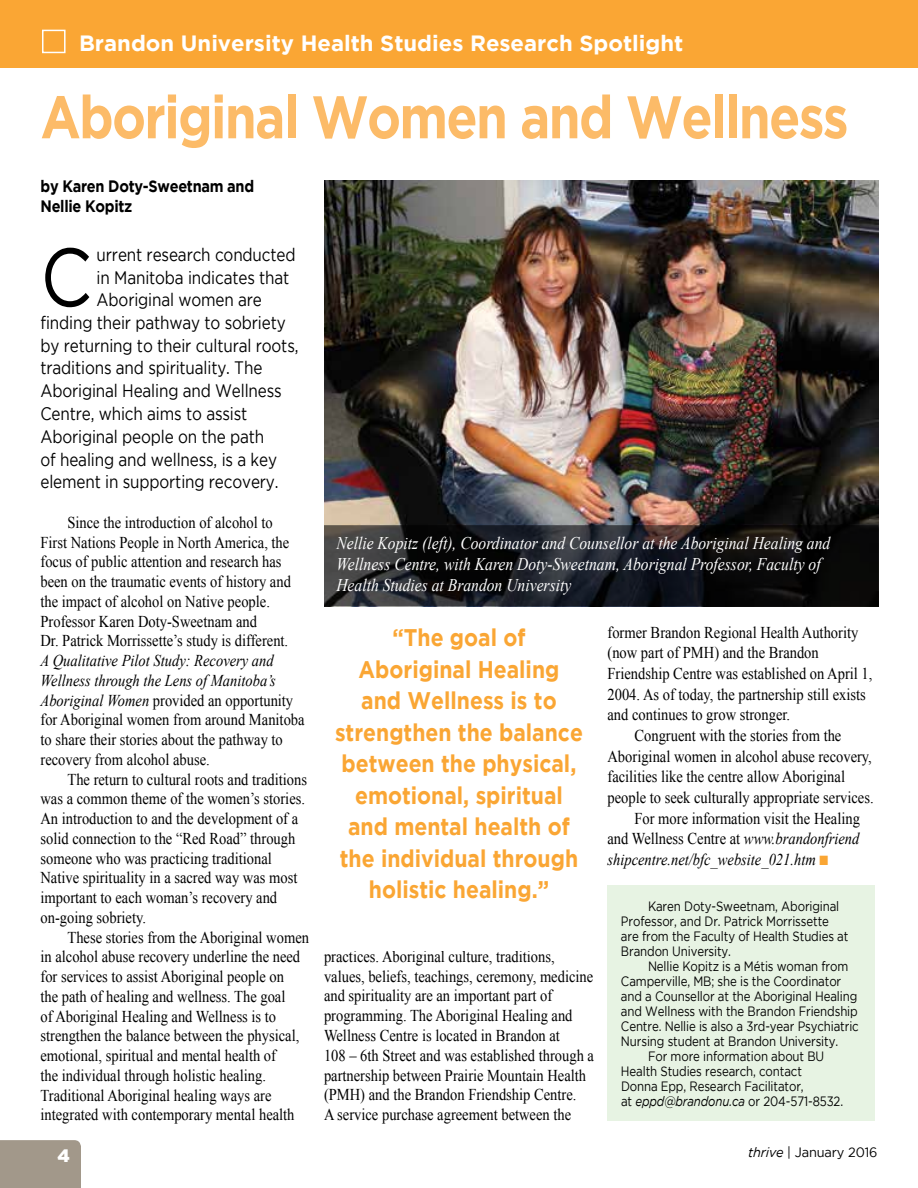
<style>
.page{position:relative;width:918px;height:1188px;background:#fff}
.page>*{position:absolute;margin:0;border:0;box-sizing:border-box;transform-origin:0 0}
.t1{font:82.35px "Gotham";color:#000;scale:.85 1}
.t2{font:700 60px "Gotham";letter-spacing:-.03em;color:#fcbb68;scale:.85 1}
.t3{font:700 24px/31.5px "Gotham";color:#faa634;text-align:center;scale:.88 1}
.t4{font:700 22.05px "Gotham";color:#fff}
.t5{font:18px "Gotham";letter-spacing:-.01em;color:#000;scale:.85 1}
.t6{font:900 18px "Gotham";color:#fff}
.t7{font:italic 17.7px/21px "Times New Roman";color:#fff;scale:.88 1}
.t8{font:16.5px/19.8px "Times New Roman";color:#000;scale:.88 1}
.t9{font:700 16.5px/19.8px "Gotham";letter-spacing:-.02em;color:#000;scale:.88 1}
.t10{font:italic 16.5px "Times New Roman";color:#000;scale:.88 1}
.t11{font:13.5px/15px "Gotham";letter-spacing:-.01em;color:#000;scale:.85 1}
.t12{font:13.5px "Gotham";letter-spacing:-.01em;color:#000;scale:.95 1}
.s1{font-style:italic}
.s2{color:#faa634}
</style>
<div class="page">
<img style="left:324px;top:180px;width:554px;height:345px">
<div style="left:0;top:0;width:918px;height:68px;background:#faa634"></div>
<div style="left:0;top:1140px;width:81px;height:48px;background:#a2988a"></div>
<div style="left:42px;top:30px;width:24px;height:23px;border:2px solid #fff"></div>
<svg style="left:324px;top:525px;width:554px;height:81px;background:#191a1d"></svg>
<div style="left:608px;top:885px;width:267px;height:235px;background:#e7f3e3"></div>
<h3 class="t4" style="left:79px;top:30px;width:606px">Brandon University Health Studies Research Spotlight</h3>
<h2 class="t2" style="left:40px;top:82px;width:952px">Aboriginal Women and Wellness</h2>
<p class="t9" style="left:40px;top:176px;width:244px">by Karen Doty-Sweetnam and<br>Nellie Kopitz</p>
<h1 class="t1" style="left:40px;top:232px;width:62px">C</h1>
<p class="t5" style="left:97px;top:245px;width:235px">urrent research conducted</p>
<p class="t5" style="left:97px;top:267px;width:228px">in Manitoba indicates that</p>
<p class="t5" style="left:97px;top:290px;width:196px">Aboriginal women are</p>
<p class="t5" style="left:40px;top:313px;width:290px">finding their pathway to sobriety</p>
<p class="t5" style="left:40px;top:335px;width:305px">by returning to their cultural roots,</p>
<p class="t5" style="left:40px;top:358px;width:263px">traditions and spirituality. The</p>
<p class="t5" style="left:40px;top:381px;width:286px">Aboriginal Healing and Wellness</p>
<p class="t5" style="left:40px;top:404px;width:245px">Centre, which aims to assist</p>
<p class="t5" style="left:40px;top:426px;width:265px">Aboriginal people on the path</p>
<p class="t5" style="left:40px;top:449px;width:280px">of healing and wellness, is a key</p>
<p class="t5" style="left:40px;top:472px;width:282px">element in supporting recovery.</p>
<p class="t8" style="left:41px;top:512px;width:286px;text-indent:27px">Since the introduction of alcohol to First Nations People in North America, the focus of public attention and research has been on the traumatic events of history and the impact of alcohol on Native people.<br>Professor Karen Doty-Sweetnam and<br>Dr. Patrick Morrissette’s study is different.</p>
<p class="t8" style="left:41px;top:650px;width:302px"><span class="s1">A Qualitative Pilot Study: Recovery and Wellness through the Lens of Manitoba’s Aboriginal Women</span> provided an opportunity for Aboriginal women from around Manitoba to share their stories about the pathway to recovery from alcohol abuse.</p>
<p class="t8" style="left:41px;top:769px;width:304px;text-indent:27px">The return to cultural roots and traditions was a common theme of the women’s stories.<br>An introduction to and the development of a solid connection to the “Red Road” through someone who was practicing traditional Native spirituality in a sacred way was most important to each woman’s recovery and on‑going sobriety.</p>
<p class="t8" style="left:41px;top:927px;width:307px;text-indent:27px">These stories from the Aboriginal women in alcohol abuse recovery underline the need for services to assist Aboriginal people on<br>the path of healing and wellness. The goal<br>of Aboriginal Healing and Wellness is to strengthen the balance between the physical, emotional, spiritual and mental health of<br>the individual through holistic healing.<br>Traditional Aboriginal healing ways are integrated with contemporary mental health</p>
<p class="t7" style="left:336px;top:532px;width:563px">Nellie Kopitz (left), Coordinator and Counsellor at the Aboriginal Healing and<br>Wellness Centre, with Karen Doty-Sweetnam, Aborignal Professor, Faculty of<br>Health Studies at Brandon University</p>
<h3 class="t3" style="left:335px;top:622px;width:283px">“The goal of<br>Aboriginal Healing<br>and Wellness is to strengthen the balance between the physical, emotional, spiritual and mental health of the individual through holistic healing.”</h3>
<p class="t8" style="left:324px;top:946px;width:308px">practices. Aboriginal culture, traditions, values, beliefs, teachings, ceremony, medicine and spirituality are an important part of programming. The Aboriginal Healing and Wellness Centre is located in Brandon at<br>108 – 6th Street and was established through a partnership between Prairie Mountain Health (PMH) and the Brandon Friendship Centre.<br>A service purchase agreement between the</p>
<p class="t8" style="left:608px;top:622px;width:287px">former Brandon Regional Health Authority</p>
<p class="t8" style="left:608px;top:643px;width:242px">(now part of PMH) and the Brandon</p>
<p class="t8" style="left:608px;top:663px;width:303px">Friendship Centre was established on April 1,</p>
<p class="t8" style="left:608px;top:684px;width:295px">2004. As of today, the partnership still exists</p>
<p class="t8" style="left:608px;top:705px;width:209px">and continues to grow stronger.</p>
<p class="t8" style="left:635px;top:725px;width:237px">Congruent with the stories from the</p>
<p class="t8" style="left:608px;top:746px;width:302px">Aboriginal women in alcohol abuse recovery,</p>
<p class="t8" style="left:608px;top:767px;width:271px">facilities like the centre allow Aboriginal</p>
<p class="t8" style="left:608px;top:787px;width:304px">people to seek culturally appropriate services.</p>
<p class="t8" style="left:635px;top:808px;width:258px">For more information visit the Healing</p>
<p class="t8" style="left:608px;top:829px;width:288px">and Wellness Centre at <span class="s1">www.brandonfriend</span></p>
<p class="t10" style="left:608px;top:848px;width:252px">shipcentre.net/bfc_website_021.htm <span class="s2">■</span></p>
<p class="t11" style="left:621px;top:899px;width:269px;text-indent:27px">Karen Doty-Sweetnam, Aboriginal Professor, and Dr. Patrick Morrissette are from the Faculty of Health Studies at Brandon University.</p>
<p class="t11" style="left:648px;top:959px;width:237px">Nellie Kopitz is a Métis woman from</p>
<p class="t11" style="left:621px;top:974px;width:261px">Camperville, MB; she is the Coordinator</p>
<p class="t11" style="left:621px;top:989px;width:280px">and a Counsellor at the Aboriginal Healing</p>
<p class="t11" style="left:621px;top:1004px;width:280px">and Wellness with the Brandon Friendship</p>
<p class="t11" style="left:621px;top:1019px;width:281px">Centre. Nellie is also a 3rd-year Psychiatric</p>
<p class="t11" style="left:621px;top:1034px;width:257px">Nursing student at Brandon University.</p>
<p class="t11" style="left:648px;top:1049px;width:209px">For more information about BU</p>
<p class="t11" style="left:621px;top:1064px;width:214px">Health Studies research, contact</p>
<p class="t11" style="left:621px;top:1079px;width:217px">Donna Epp, Research Facilitator,</p>
<p class="t11" style="left:621px;top:1094px;width:263px">at <span class="s1">eppd@brandonu.ca</span> or 204-571-8532.</p>
<p class="t6" style="left:57px;top:1145px;width:14px">4</p>
<p class="t12" style="left:748px;top:1145px;width:138px"><span class="s1">thrive</span> | January 2016</p>
</div>
